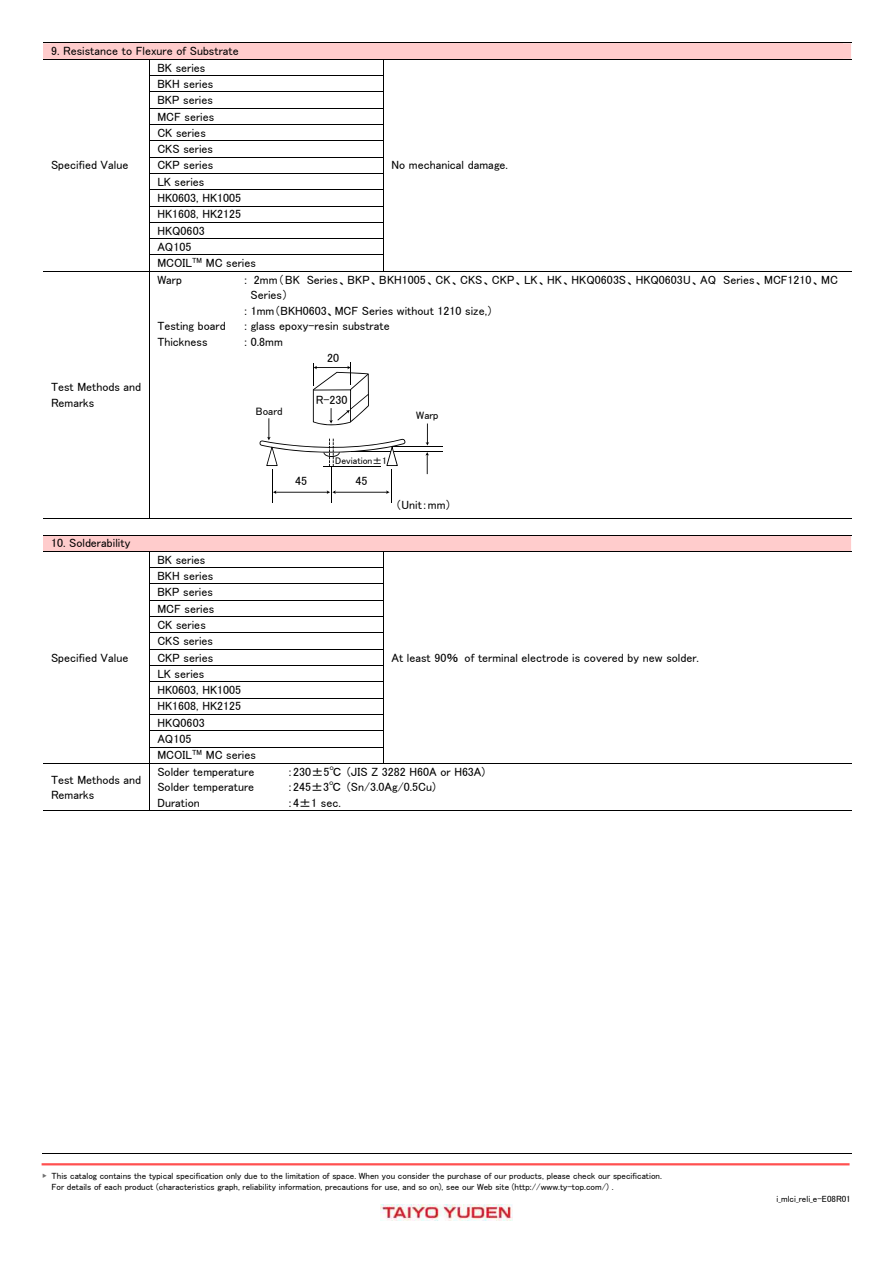
<style>
.page{position:relative;width:893px;height:1263px;background:#fff}
.page>*{position:absolute;margin:0;border:0;box-sizing:border-box;transform-origin:0 0}
.t1{font:12px/16.4px "MS P Gothic";color:#000}
.t2{font:10.8px "MS P Gothic";color:#000}
.t3{font:9.6px "MS P Gothic";color:#000}
.t4{font:9px/11.7px "MS P Gothic";color:#000}
.s1{color:#707070}
</style>
<div class="page">
<img style="left:381px;top:1205px;width:132px;height:15px">
<hr style="left:42px;top:1163px;width:807px;height:2px;background:#ff5050">
<svg style="left:43px;top:43px;width:808px;height:228px"></svg>
<hr style="left:393px;top:446px;width:50px;height:1px;background:#000">
<hr style="left:351px;top:451px;width:92px;height:1px;background:#000">
<svg style="left:273px;top:490px;width:117px;height:4px"></svg>
<hr style="left:272px;top:469px;width:1px;height:34px;background:#000">
<hr style="left:331px;top:466px;width:1px;height:37px;background:#000">
<hr style="left:391px;top:469px;width:1px;height:34px;background:#000">
<svg style="left:426px;top:424px;width:3px;height:22px"></svg>
<svg style="left:425px;top:452px;width:4px;height:22px"></svg>
<svg style="left:260px;top:362px;width:145px;height:104px"></svg>
<hr style="left:324px;top:466px;width:57px;height:1px;background:#000">
<hr style="left:43px;top:271px;width:808px;height:1px;background:#000">
<hr style="left:149px;top:272px;width:1px;height:246px;background:#000">
<hr style="left:43px;top:518px;width:808px;height:1px;background:#000">
<svg style="left:43px;top:535px;width:808px;height:228px"></svg>
<hr style="left:43px;top:763px;width:808px;height:1px;background:#000">
<hr style="left:149px;top:764px;width:1px;height:46px;background:#000">
<hr style="left:43px;top:810px;width:808px;height:1px;background:#000">
<hr style="left:42px;top:1154px;width:809px;height:1px;background:#000">
<p class="t1" style="left:51px;top:43px;width:189px">9. Resistance to Flexure of Substrate</p>
<p class="t1" style="left:51px;top:157px;width:79px">Specified Value</p>
<p class="t1" style="left:51px;top:379px;width:92px;line-height:15.6px">Test Methods and<br>Remarks</p>
<p class="t1" style="left:51px;top:535px;width:81px">10. Solderability</p>
<p class="t1" style="left:51px;top:649px;width:79px">Specified Value</p>
<p class="t1" style="left:51px;top:771px;width:92px;line-height:15.6px">Test Methods and<br>Remarks</p>
<p class="t1" style="left:157px;top:59px;width:50px">BK series</p>
<p class="t1" style="left:157px;top:75px;width:100px">BKH series<br>BKP series<br>MCF series<br>CK series<br>CKS series<br>CKP series<br>LK series<br>HK0603, HK1005<br>HK1608, HK2125<br>HKQ0603<br>AQ105<br>MCOIL<sup>TM</sup> MC series</p>
<p class="t1" style="left:391px;top:157px;width:118px">No mechanical damage.</p>
<p class="t1" style="left:157px;top:271px;width:26px">Warp</p>
<p class="t1" style="left:245px;top:271px;width:595px">: 2mm（BK Series、BKP、BKH1005、CK、CKS、CKP、LK、HK、HKQ0603S、HKQ0603U、AQ Series、MCF1210、MC</p>
<p class="t1" style="left:251px;top:287px;width:39px">Series）</p>
<p class="t1" style="left:245px;top:302px;width:250px">: 1mm（BKH0603、MCF Series without 1210 size,）</p>
<p class="t1" style="left:157px;top:318px;width:70px">Testing board</p>
<p class="t1" style="left:245px;top:318px;width:147px">: glass epoxy-resin substrate</p>
<p class="t1" style="left:157px;top:333px;width:52px">Thickness</p>
<p class="t1" style="left:245px;top:333px;width:40px">: 0.8mm</p>
<p class="t1" style="left:327px;top:350px;width:14px">20</p>
<p class="t2" style="left:256px;top:406px;width:28px">Board</p>
<p class="t1" style="left:316px;top:391px;width:33px">R-230</p>
<p class="t2" style="left:416px;top:409px;width:24px">Warp</p>
<p class="t3" style="left:335px;top:456px;width:53px">Deviation±1</p>
<p class="t1" style="left:295px;top:472px;width:14px">45</p>
<p class="t1" style="left:355px;top:472px;width:14px">45</p>
<p class="t1" style="left:395px;top:496px;width:58px">（Unit：mm）</p>
<p class="t1" style="left:157px;top:551px;width:50px">BK series</p>
<p class="t1" style="left:157px;top:567px;width:100px">BKH series<br>BKP series<br>MCF series<br>CK series<br>CKS series<br>CKP series<br>LK series<br>HK0603, HK1005<br>HK1608, HK2125<br>HKQ0603<br>AQ105<br>MCOIL<sup>TM</sup> MC series</p>
<p class="t1" style="left:391px;top:649px;width:309px">At least 90％ of terminal electrode is covered by new solder.</p>
<p class="t1" style="left:157px;top:763px;width:98px">Solder temperature</p>
<p class="t1" style="left:287px;top:763px;width:199px">：230±5℃ (JIS Z 3282 H60A or H63A)</p>
<p class="t1" style="left:157px;top:779px;width:98px">Solder temperature</p>
<p class="t1" style="left:287px;top:779px;width:150px">：245±3℃ (Sn/3.0Ag/0.5Cu)</p>
<p class="t1" style="left:157px;top:794px;width:44px">Duration</p>
<p class="t1" style="left:287px;top:794px;width:55px">：4±1 sec.</p>
<p class="t4" style="left:52px;top:1170px;width:612px;text-indent:-9px"><span class="s1">▶</span> This catalog contains the typical specification only due to the limitation of space. When you consider the purchase of our products, please check our specification.<br>For details of each product (characteristics graph, reliability information, precautions for use, and so on), see our Web site (http://www.ty-top.com/) .</p>
<p class="t4" style="left:776px;top:1193px;width:76px">i_mlci_reli_e-E08R01</p>
</div>
